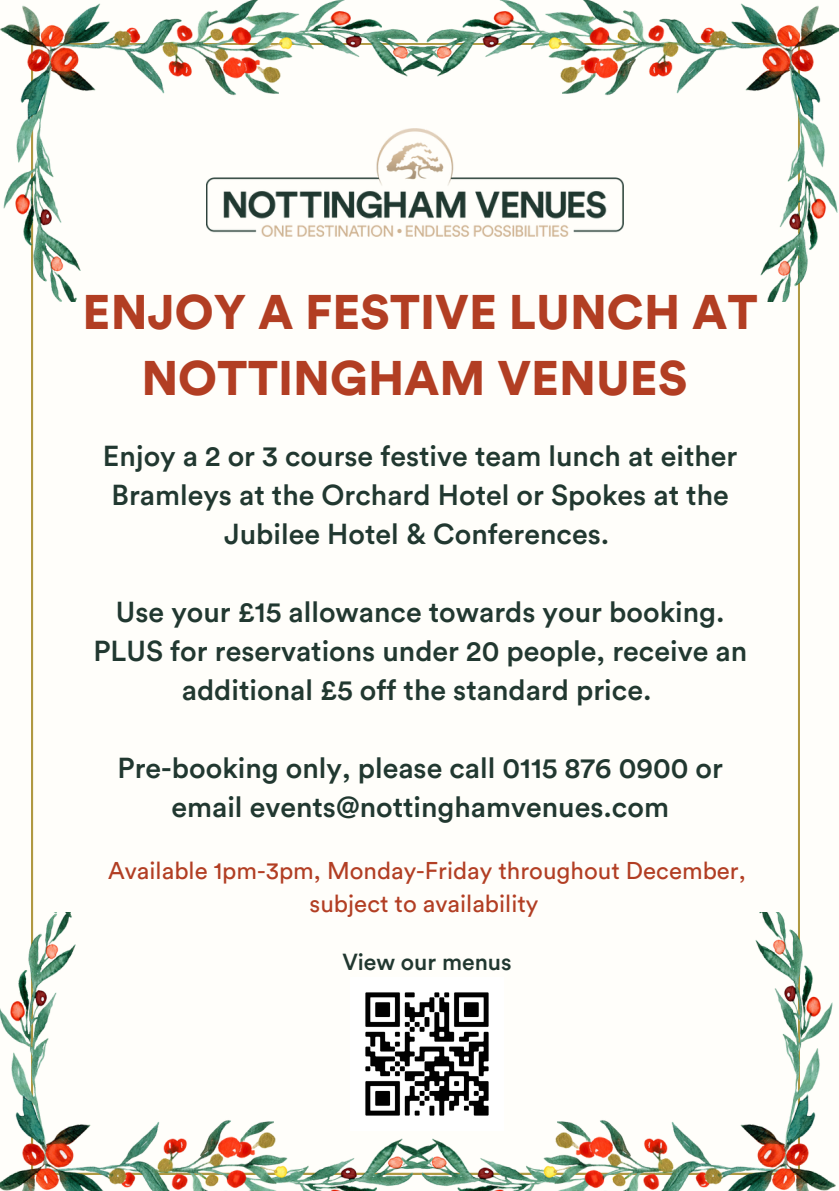
<style>
.page{position:relative;width:839px;height:1191px;background:#fff}
.page>*{position:absolute;margin:0;border:0;box-sizing:border-box;transform-origin:0 0}
.t1{font:900 48px/66px "Circular Pro";color:#b23e23;text-align:center}
.t2{font:500 28.6px/39px "Circular Pro";color:#213830;text-align:center}
.t3{font:24px/33px "Circular Pro";color:#b23e23;text-align:center}
.t4{font:500 23px "Circular Pro";color:#213830}
</style>
<div class="page">
<div style="left:0;top:0;width:838px;height:1191px;background:#fffefa"></div>
<img style="left:1px;top:0;width:837px;height:302px">
<img style="left:0;top:912px;width:835px;height:279px">
<img style="left:206px;top:128px;width:418px;height:109px">
<img style="left:350px;top:977px;width:153px;height:153px">
<p class="t1" style="left:83px;top:281px;width:676px">ENJOY A FESTIVE LUNCH AT<br>NOTTINGHAM VENUES</p>
<p class="t2" style="left:103px;top:437px;width:636px">Enjoy a 2 or 3 course festive team lunch at either<br>Bramleys at the Orchard Hotel or Spokes at the<br>Jubilee Hotel &amp; Conferences.</p>
<p class="t2" style="left:93px;top:594px;width:655px">Use your £15 allowance towards your booking.<br>PLUS for reservations under 20 people, receive an additional £5 off the standard price.</p>
<p class="t2" style="left:117px;top:750px;width:607px">Pre-booking only, please call 0115 876 0900 or email events@nottinghamvenues.com</p>
<p class="t3" style="left:108px;top:855px;width:639px">Available 1pm-3pm, Monday-Friday throughout December, subject to availability</p>
<p class="t4" style="left:342px;top:952px;width:171px">View our menus</p>
</div>
